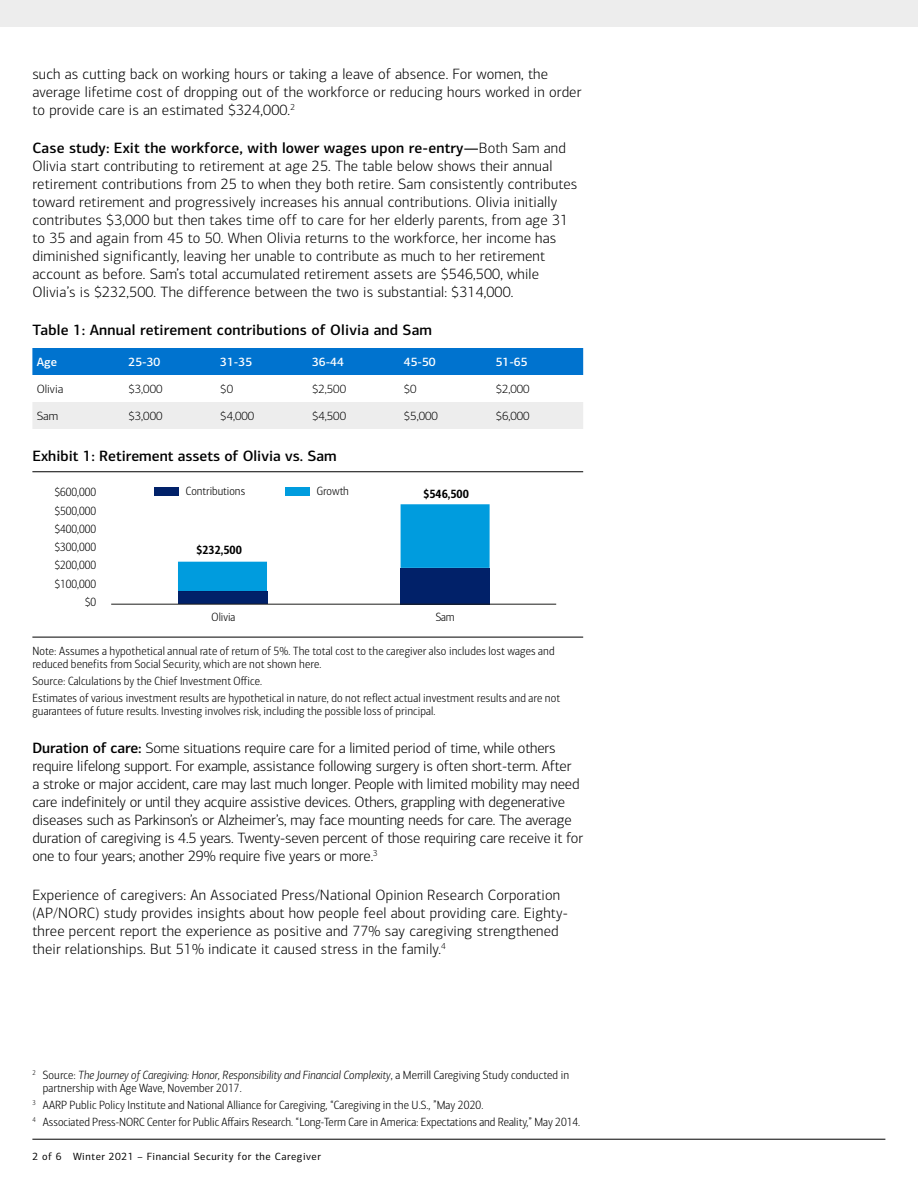
<style>
.page{position:relative;width:918px;height:1188px;background:#fff}
.page>*{position:absolute;margin:0;border:0;box-sizing:border-box;transform-origin:0 0}
.BODY__run-in_bold{font:300 15px/18px "Connections";letter-spacing:.01em;color:#000}
.BODY__run-in_bold-2{font:300 15px/18px "Connections";letter-spacing:-.01em;color:#000}
.BODY{font:500 15px "Connections";letter-spacing:.01em;color:#000}
.Exhibit_title{font:500 15px "Connections";color:#000}
.Body_Footnote{font:300 12px/13.5px "Connections Cond";letter-spacing:.005em;color:#000}
.Exhibit_Source{font:300 12px/13.5px "Connections Cond";letter-spacing:.01em;color:#000}
.Exhibit_Source_w_lin{font:300 12px/13.5px "Connections Cond";letter-spacing:.01em;color:#000}
.Body_TABLES_Exhibits{font:300 12px "Connections";color:#000}
.H1_TABLES_Exhibits{font:500 12px "Connections";color:#fff}
.t1{font:12px "Connections Cond Bld";color:#000}
.t2{font:10.5px "Connections";letter-spacing:.05em;color:#000}
.s1{font-weight:500}
.s2{font-style:italic}
</style>
<div class="page">
<div style="left:0;top:0;width:918px;height:27px;background:#ededed"></div>
<hr style="left:32px;top:1139px;width:853px;height:1px;background:#000">
<hr style="left:32px;top:471px;width:551px;height:1px;background:#000">
<hr style="left:32px;top:637px;width:551px;height:1px;background:#000">
<div style="left:32px;top:348px;width:551px;height:27px;background:#0073cf"></div>
<div style="left:32px;top:402px;width:551px;height:27px;background:#ededed"></div>
<div style="left:178px;top:591px;width:89px;height:13px;background:#012169"></div>
<div style="left:401px;top:568px;width:89px;height:36px;background:#012169"></div>
<svg style="left:178px;top:504px;width:312px;height:87px"></svg>
<hr style="left:111px;top:604px;width:445px;height:1px;background:#1d1d1b">
<div style="left:154px;top:488px;width:24px;height:8px;background:#012169"></div>
<div style="left:285px;top:488px;width:24px;height:8px;background:#009cde"></div>
<p class="BODY__run-in_bold" style="left:32px;top:65px;width:551px">such as cutting back on working hours or taking a leave of absence. For women, the average lifetime cost of dropping out of the workforce or reducing hours worked in order to provide care is an estimated $324,000.<sup>2</sup></p>
<p class="BODY__run-in_bold" style="left:32px;top:139px;width:546px"><span class="s1">Case study: Exit the workforce, with lower wages upon re-entry—</span>Both Sam and Olivia start contributing to retirement at age 25. The table below shows their annual retirement contributions from 25 to when they both retire. Sam consistently contributes toward retirement and progressively increases his annual contributions. Olivia initially contributes $3,000 but then takes time off to care for her elderly parents, from age 31 to 35 and again from 45 to 50. When Olivia returns to the workforce, her income has diminished significantly, leaving her unable to contribute as much to her retirement account as before. Sam’s total accumulated retirement assets are $546,500, while Olivia’s is $232,500. The difference between the two is substantial: $314,000.</p>
<p class="BODY" style="left:32px;top:321px;width:401px">Table 1: Annual retirement contributions of Olivia and Sam</p>
<p class="H1_TABLES_Exhibits" style="left:37px;top:355px;width:22px">Age</p>
<p class="H1_TABLES_Exhibits" style="left:129px;top:355px;width:33px">25-30</p>
<p class="H1_TABLES_Exhibits" style="left:220px;top:355px;width:33px">31-35</p>
<p class="H1_TABLES_Exhibits" style="left:312px;top:355px;width:33px">36-44</p>
<p class="H1_TABLES_Exhibits" style="left:404px;top:355px;width:33px">45-50</p>
<p class="H1_TABLES_Exhibits" style="left:496px;top:355px;width:33px">51-65</p>
<p class="Body_TABLES_Exhibits" style="left:37px;top:382px;width:28px">Olivia</p>
<p class="Body_TABLES_Exhibits" style="left:129px;top:382px;width:35px">$3,000</p>
<p class="Body_TABLES_Exhibits" style="left:220px;top:382px;width:14px">$0</p>
<p class="Body_TABLES_Exhibits" style="left:312px;top:382px;width:35px">$2,500</p>
<p class="Body_TABLES_Exhibits" style="left:404px;top:382px;width:14px">$0</p>
<p class="Body_TABLES_Exhibits" style="left:496px;top:382px;width:35px">$2,000</p>
<p class="Body_TABLES_Exhibits" style="left:37px;top:409px;width:23px">Sam</p>
<p class="Body_TABLES_Exhibits" style="left:129px;top:409px;width:35px">$3,000</p>
<p class="Body_TABLES_Exhibits" style="left:220px;top:409px;width:35px">$4,000</p>
<p class="Body_TABLES_Exhibits" style="left:312px;top:409px;width:35px">$4,500</p>
<p class="Body_TABLES_Exhibits" style="left:404px;top:409px;width:35px">$5,000</p>
<p class="Body_TABLES_Exhibits" style="left:496px;top:409px;width:35px">$6,000</p>
<p class="Exhibit_title" style="left:32px;top:447px;width:306px">Exhibit 1: Retirement assets of Olivia vs. Sam</p>
<p class="Exhibit_Source" style="left:55px;top:486px;width:43px">$600,000</p>
<p class="Exhibit_Source" style="left:55px;top:504px;width:43px">$500,000</p>
<p class="Exhibit_Source" style="left:55px;top:522px;width:43px">$400,000</p>
<p class="Exhibit_Source" style="left:55px;top:541px;width:43px">$300,000</p>
<p class="Exhibit_Source" style="left:55px;top:559px;width:43px">$200,000</p>
<p class="Exhibit_Source" style="left:55px;top:577px;width:43px">$100,000</p>
<p class="Exhibit_Source" style="left:85px;top:595px;width:13px">$0</p>
<p class="Exhibit_Source" style="left:186px;top:485px;width:61px">Contributions</p>
<p class="Exhibit_Source" style="left:317px;top:485px;width:34px">Growth</p>
<p class="t1" style="left:197px;top:543px;width:47px">$232,500</p>
<p class="t1" style="left:424px;top:487px;width:47px">$546,500</p>
<p class="Exhibit_Source" style="left:212px;top:610px;width:25px">Olivia</p>
<p class="Exhibit_Source" style="left:436px;top:610px;width:21px">Sam</p>
<p class="Exhibit_Source_w_lin" style="left:32px;top:644px;width:524px">Note: Assumes a hypothetical annual rate of return of 5%. The total cost to the caregiver also includes lost wages and reduced benefits from Social Security, which are not shown here.</p>
<p class="Exhibit_Source" style="left:32px;top:674px;width:231px">Source: Calculations by the Chief Investment Office.</p>
<p class="Exhibit_Source" style="left:32px;top:691px;width:529px">Estimates of various investment results are hypothetical in nature, do not reflect actual investment results and are not guarantees of future results. Investing involves risk, including the possible loss of principal.</p>
<p class="BODY__run-in_bold-2" style="left:32px;top:740px;width:552px"><span class="s1">Duration of care:</span> Some situations require care for a limited period of time, while others require lifelong support. For example, assistance following surgery is often short-term. After<br>a stroke or major accident, care may last much longer. People with limited mobility may need care indefinitely or until they acquire assistive devices. Others, grappling with degenerative diseases such as Parkinson’s or Alzheimer’s, may face mounting needs for care. The average duration of caregiving is 4.5 years. Twenty-seven percent of those requiring care receive it for one to four years; another 29% require five years or more.<sup>3</sup></p>
<p class="BODY__run-in_bold" style="left:32px;top:886px;width:537px">Experience of caregivers: An Associated Press/National Opinion Research Corporation (AP/NORC) study provides insights about how people feel about providing care. Eighty&shy;three percent report the experience as positive and 77% say caregiving strengthened their relationships. But 51% indicate it caused stress in the family.<sup>4</sup></p>
<p class="Body_Footnote" style="left:43px;top:1068px;width:528px;text-indent:-10px"><sup>2</sup> Source: <span class="s2">The Journey of Caregiving: Honor, Responsibility and Financial Complexity</span>, a Merrill Caregiving Study conducted in partnership with Age Wave, November 2017.</p>
<p class="Body_Footnote" style="left:32px;top:1099px;width:453px"><sup>3</sup> AARP Public Policy Institute and National Alliance for Caregiving, “Caregiving in the U.S., ”May 2020.</p>
<p class="Body_Footnote" style="left:32px;top:1115px;width:549px"><sup>4</sup> Associated Press-NORC Center for Public Affairs Research. “Long-Term Care in America: Expectations and Reality,” May 2014.</p>
<p class="t2" style="left:32px;top:1150px;width:290px">2 of 6 Winter 2021 – Financial Security for the Caregiver</p>
</div>
